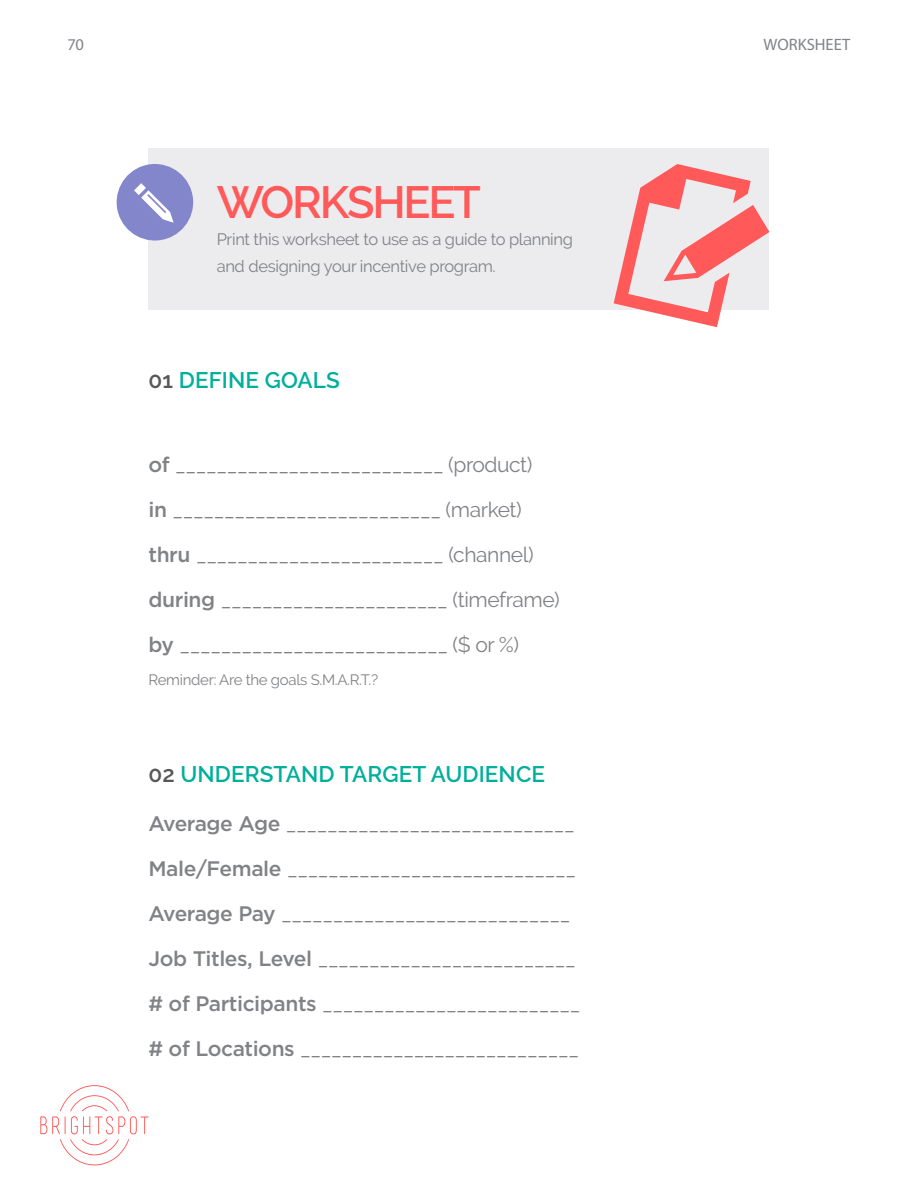
<style>
.page{position:relative;width:918px;height:1188px;background:#fff}
.page>*{position:absolute;margin:0;border:0;box-sizing:border-box;transform-origin:0 0}
.Headling_4{font:600 45px "Raleway";letter-spacing:-.05em;color:#ff5959}
.Heading_2{font:600 22.5px "Raleway";letter-spacing:.005em;color:#00af9b}
.t1{font:21px/45px "Raleway";letter-spacing:-.02em;color:#808285}
.t2{font:16.5px/27px "Raleway";letter-spacing:-.02em;color:#808285}
.t3{font:16.5px "Myriad Pro";color:#808285}
.fine_print{font:15px "Raleway";letter-spacing:-.02em;color:#808285}
.s1{color:#57585a}
.s2{font-family:"Gotham";font-weight:500}
</style>
<div class="page">
<svg style="left:40px;top:1085px;width:109px;height:80px"></svg>
<div style="left:148px;top:148px;width:622px;height:162px;background:#ececee"></div>
<svg style="left:614px;top:164px;width:155px;height:163px"></svg>
<svg style="left:116px;top:164px;width:78px;height:77px"></svg>
<p class="t3" style="left:68px;top:34px;width:18px">70</p>
<p class="t3" style="left:764px;top:34px;width:88px">WORKSHEET</p>
<p class="Headling_4" style="left:217px;top:176px;width:266px">WORKSHEET</p>
<p class="t2" style="left:217px;top:226px;width:358px">Print this worksheet to use as a guide to planning and designing your incentive program.</p>
<p class="Heading_2" style="left:148px;top:367px;width:193px"><span class="s1">01</span> DEFINE GOALS</p>
<p class="t1" style="left:148px;top:442px;width:413px"><span class="s2">of</span> __________________________ (product)<br><span class="s2">in</span> __________________________ (market) <span class="s2">thru</span> ________________________ (channel) <span class="s2">during</span> ______________________ (timeframe) <span class="s2">by</span> __________________________ ($ or %)</p>
<p class="fine_print" style="left:148px;top:671px;width:231px">Reminder: Are the goals S.M.A.R.T.?</p>
<p class="Heading_2" style="left:148px;top:761px;width:398px"><span class="s1">02</span> UNDERSTAND TARGET AUDIENCE</p>
<p class="t1" style="left:148px;top:801px;width:428px"><span class="s2">Average Age</span> ____________________________</p>
<p class="t1" style="left:148px;top:846px;width:429px"><span class="s2">Male/Female</span> ____________________________</p>
<p class="t1" style="left:148px;top:891px;width:433px"><span class="s2">Average Pay</span> ____________________________ <span class="s2">Job Titles, Level</span> _________________________ <span class="s2"># of Participants</span> _________________________ <span class="s2"># of Locations</span> ___________________________</p>
</div>
